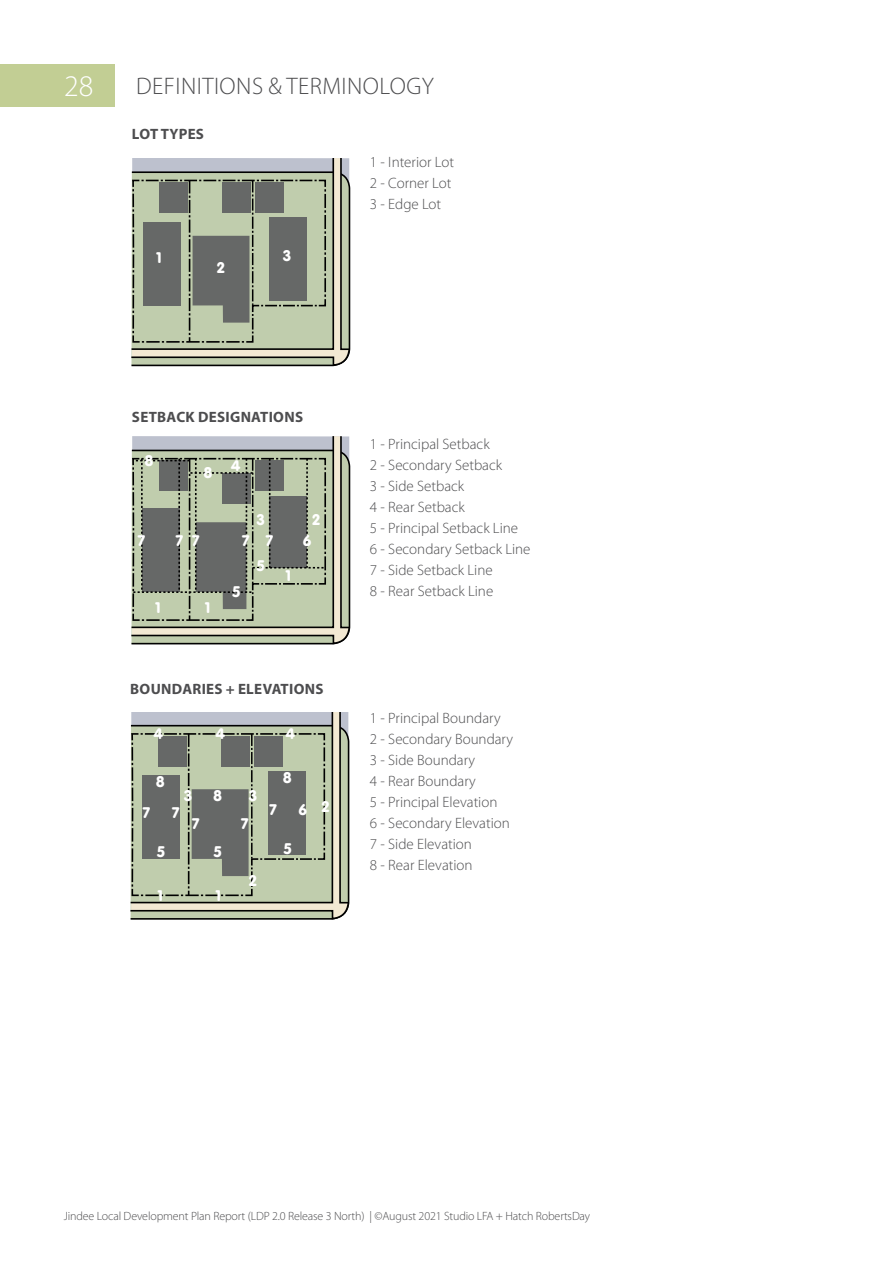
<style>
.page{position:relative;width:893px;height:1263px;background:#fff}
.page>*{position:absolute;margin:0;border:0;box-sizing:border-box;transform-origin:0 0}
.t1{font:300 30px "Myriad Pro";color:#fff}
.t2{font:300 24px "Myriad Pro";letter-spacing:.02em;color:#4d4d4f}
.t3{font:300 15px/21px "Myriad Pro";color:#4d4d4f}
.t4{font:900 15px "VAG Rounded LT";color:#000}
.t5{font:700 15px "Myriad Pro";letter-spacing:.02em;color:#4d4d4f}
.t6{font:900 15px "VAG Rounded LT";color:#fff}
.t7{font:300 12px "Myriad Pro";letter-spacing:-.01em;color:#4d4d4f}
</style>
<div class="page">
<div style="left:0;top:64px;width:115px;height:42px;background:#c2ce94"></div>
<svg style="left:131px;top:158px;width:220px;height:209px;background:#a7af9a"></svg>
<div style="left:270px;top:218px;width:37px;height:83px;background:#666867"></div>
<div style="left:144px;top:222px;width:37px;height:83px;background:#666867"></div>
<div style="left:159px;top:182px;width:28px;height:31px;background:#666867"></div>
<div style="left:222px;top:182px;width:29px;height:31px;background:#666867"></div>
<div style="left:255px;top:182px;width:28px;height:31px;background:#666867"></div>
<svg style="left:131px;top:437px;width:220px;height:208px;background:#929889"></svg>
<svg style="left:130px;top:712px;width:220px;height:208px;background:#a6ae9a"></svg>
<div style="left:269px;top:771px;width:37px;height:84px;background:#666867"></div>
<div style="left:143px;top:775px;width:37px;height:84px;background:#666867"></div>
<div style="left:158px;top:736px;width:29px;height:30px;background:#666867"></div>
<div style="left:221px;top:736px;width:29px;height:30px;background:#666867"></div>
<div style="left:254px;top:736px;width:28px;height:30px;background:#666867"></div>
<h1 class="t1" style="left:64px;top:68px;width:31px">28</h1>
<h2 class="t2" style="left:136px;top:72px;width:299px">DEFINITIONS &amp; TERMINOLOGY</h2>
<p class="t4" style="left:131px;top:87px;width:69px">LOT TYPES</p>
<p class="t5" style="left:132px;top:124px;width:74px">LOT TYPES</p>
<p class="t4" style="left:131px;top:131px;width:69px">LOT TYPES</p>
<p class="t6" style="left:156px;top:249px;width:7px">1</p>
<p class="t6" style="left:217px;top:258px;width:9px">2</p>
<p class="t6" style="left:283px;top:246px;width:9px">3</p>
<p class="t3" style="left:370px;top:151px;width:86px">1 - Interior Lot<br>2 - Corner Lot<br>3 - Edge Lot</p>
<p class="t4" style="left:147px;top:408px;width:147px">TBACK DESIGNATIONS</p>
<p class="t6" style="left:231px;top:457px;width:11px">4</p>
<p class="t6" style="left:204px;top:464px;width:10px">8</p>
<p class="t5" style="left:132px;top:407px;width:173px">SETBACK DESIGNATIONS</p>
<p class="t6" style="left:145px;top:452px;width:10px">8</p>
<p class="t6" style="left:257px;top:510px;width:9px">3</p>
<p class="t6" style="left:313px;top:510px;width:9px">2</p>
<p class="t6" style="left:257px;top:557px;width:9px">5</p>
<p class="t6" style="left:138px;top:532px;width:9px">7</p>
<p class="t6" style="left:176px;top:532px;width:25px">7 7</p>
<p class="t6" style="left:242px;top:532px;width:32px">7 7</p>
<p class="t6" style="left:303px;top:532px;width:10px">6</p>
<p class="t6" style="left:286px;top:566px;width:7px">1</p>
<p class="t6" style="left:155px;top:599px;width:7px">1</p>
<p class="t6" style="left:205px;top:599px;width:7px">1</p>
<p class="t6" style="left:232px;top:583px;width:9px">5</p>
<p class="t5" style="left:130px;top:679px;width:195px">BOUNDARIES + ELEVATIONS</p>
<p class="t4" style="left:131px;top:687px;width:183px">BOUNDARIES + ELEVATIONS</p>
<p class="t6" style="left:154px;top:725px;width:11px">4</p>
<p class="t6" style="left:216px;top:725px;width:11px">4</p>
<p class="t6" style="left:286px;top:725px;width:11px">4</p>
<p class="t6" style="left:155px;top:769px;width:11px">4</p>
<p class="t6" style="left:156px;top:772px;width:10px">8</p>
<p class="t6" style="left:283px;top:768px;width:10px">8</p>
<p class="t6" style="left:287px;top:769px;width:11px">4</p>
<p class="t6" style="left:214px;top:786px;width:10px">8</p>
<p class="t6" style="left:184px;top:787px;width:9px">3</p>
<p class="t6" style="left:249px;top:787px;width:9px">3</p>
<p class="t6" style="left:143px;top:804px;width:9px">7</p>
<p class="t6" style="left:172px;top:804px;width:9px">7</p>
<p class="t6" style="left:192px;top:815px;width:9px">7</p>
<p class="t6" style="left:241px;top:815px;width:9px">7</p>
<p class="t6" style="left:270px;top:800px;width:9px">7</p>
<p class="t6" style="left:299px;top:800px;width:10px">6</p>
<p class="t6" style="left:214px;top:842px;width:9px">5</p>
<p class="t6" style="left:284px;top:839px;width:9px">5</p>
<p class="t6" style="left:157px;top:843px;width:9px">5</p>
<p class="t6" style="left:158px;top:886px;width:7px">1</p>
<p class="t6" style="left:216px;top:886px;width:7px">1</p>
<p class="t6" style="left:249px;top:871px;width:9px">2</p>
<p class="t6" style="left:158px;top:887px;width:9px">5</p>
<p class="t6" style="left:215px;top:886px;width:9px">5</p>
<p class="t6" style="left:322px;top:798px;width:9px">2</p>
<p class="t3" style="left:370px;top:433px;width:162px">1 - Principal Setback<br>2 - Secondary Setback<br>3 - Side Setback<br>4 - Rear Setback<br>5 - Principal Setback Line<br>6 - Secondary Setback Line<br>7 - Side Setback Line<br>8 - Rear Setback Line</p>
<p class="t3" style="left:370px;top:708px;width:145px">1 - Principal Boundary<br>2 - Secondary Boundary<br>3 - Side Boundary<br>4 - Rear Boundary<br>5 - Principal Elevation<br>6 - Secondary Elevation<br>7 - Side Elevation<br>8 - Rear Elevation</p>
<p class="t7" style="left:64px;top:1209px;width:528px">Jindee Local Development Plan Report (LDP 2.0 Release 3 North) | ©August 2021 Studio LFA + Hatch RobertsDay</p>
</div>
